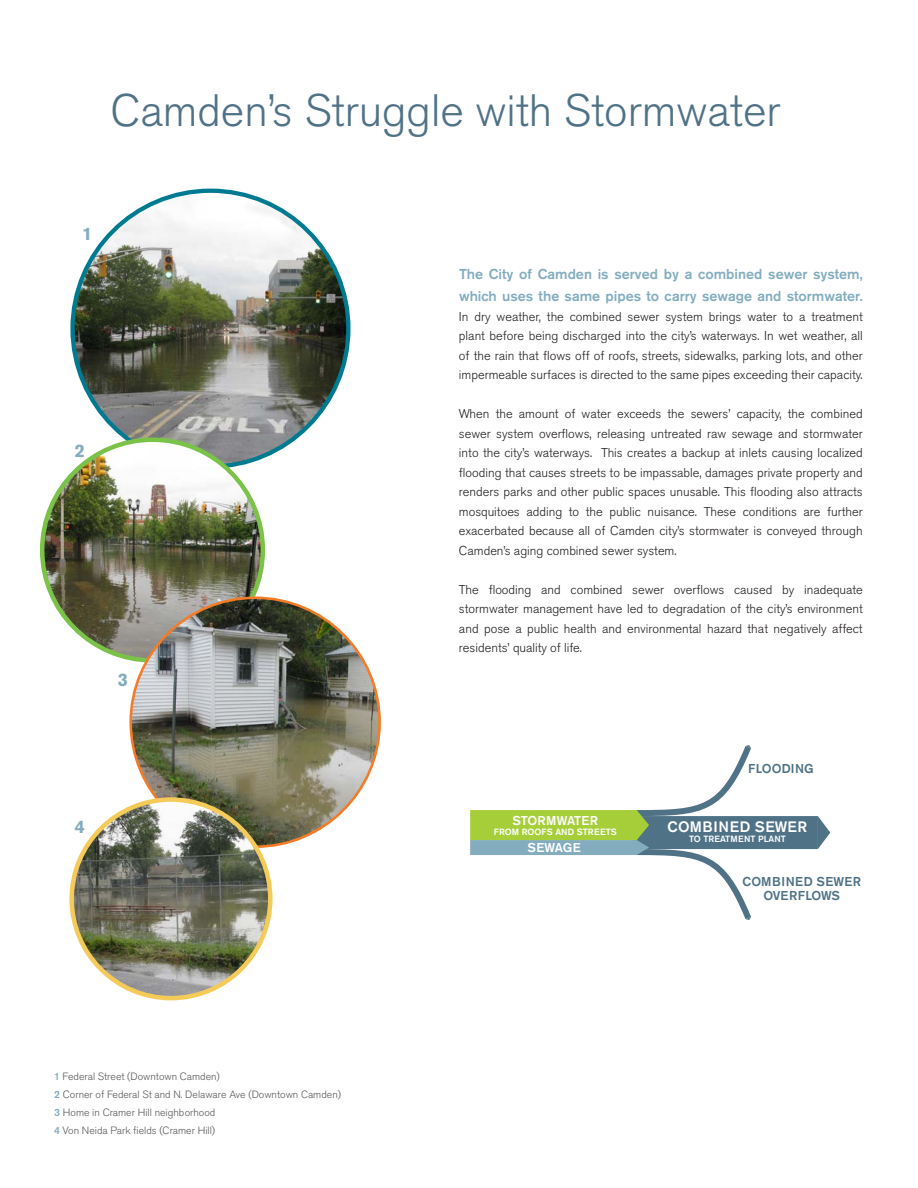
<style>
.page{position:relative;width:918px;height:1188px;background:#fff}
.page>*{position:absolute;margin:0;border:0;box-sizing:border-box;transform-origin:0 0}
.t1{font:300 45px "Akzidenz Grotesk BE";color:#507287}
.Body_Text{font:700 18px "Akzidenz Grotesk BE";color:#83adbf}
.Body_Text-2{font:500 15px "Akzidenz Grotesk BE";letter-spacing:.04em;color:#fff}
.Body_Text-3{font:500 14.25px/22.5px "Akzidenz Grotesk BE";color:#83adbf}
.Body_Text-4{font:300 12.75px/19.5px "Akzidenz Grotesk BE";color:#231f20;text-align:justify}
.Body_Text-5{font:500 12.75px "Akzidenz Grotesk BE";color:#507287}
.Body_Text-6{font:500 12.75px "Akzidenz Grotesk BE";color:#fff}
.Body_Text-7{font:500 12.75px "Akzidenz Grotesk BE";letter-spacing:.04em;color:#507287}
.Body_Text-8{font:300 10.5px "Akzidenz Grotesk BE";color:#57585a}
.Body_Text-9{font:500 9px "Akzidenz Grotesk BE";color:#fff}
.s1{font-weight:500;color:#83adbf}
</style>
<div class="page">
<div style="left:633px;top:816px;width:185px;height:33px;background:#507287"></div>
<div style="left:470px;top:840px;width:167px;height:15px;background:#83adbf"></div>
<div style="left:470px;top:810px;width:167px;height:30px;background:#a6ce39"></div>
<svg style="left:818px;top:816px;width:12px;height:33px"></svg>
<svg style="left:631px;top:745px;width:125px;height:175px"></svg>
<img style="left:74px;top:193px;width:273px;height:266px">
<img style="left:42px;top:441px;width:221px;height:219px">
<img style="left:131px;top:598px;width:249px;height:249px;border-radius:124px">
<img style="left:72px;top:800px;width:198px;height:198px;border-radius:99px">
<div style="left:69px;top:797px;width:204px;height:203px;border:4px solid #f4ca59;border-radius:50%"></div>
<p class="t1" style="left:110px;top:85px;width:672px">Camden’s Struggle with Stormwater</p>
<p class="Body_Text" style="left:82px;top:224px;width:12px">1</p>
<p class="Body_Text" style="left:75px;top:441px;width:12px">2</p>
<p class="Body_Text" style="left:118px;top:670px;width:12px">3</p>
<p class="Body_Text" style="left:75px;top:816px;width:12px">4</p>
<p class="Body_Text-3" style="left:459px;top:262px;width:405px">The City of Camden is served by a combined sewer system, which uses the same pipes to carry sewage and stormwater.</p>
<p class="Body_Text-4" style="left:459px;top:307px;width:405px">In dry weather, the combined sewer system brings water to a treatment plant before being discharged into the city’s waterways. In wet weather, all of the rain that flows off of roofs, streets, sidewalks, parking lots, and other impermeable surfaces is directed to the same pipes exceeding their capacity.</p>
<p class="Body_Text-4" style="left:459px;top:404px;width:405px">When the amount of water exceeds the sewers’ capacity, the combined sewer system overflows, releasing untreated raw sewage and stormwater into the city’s waterways. This creates a backup at inlets causing localized flooding that causes streets to be impassable, damages private property and renders parks and other public spaces unusable. This flooding also attracts mosquitoes adding to the public nuisance. These conditions are further exacerbated because all of Camden city’s stormwater is conveyed through Camden’s aging combined sewer system.</p>
<p class="Body_Text-4" style="left:459px;top:580px;width:405px">The flooding and combined sewer overflows caused by inadequate stormwater management have led to degradation of the city’s environment and pose a public health and environmental hazard that negatively affect residents’ quality of life.</p>
<p class="Body_Text-6" style="left:512px;top:813px;width:87px">STORMWATER</p>
<p class="Body_Text-9" style="left:494px;top:827px;width:125px">FROM ROOFS AND STREETS</p>
<p class="Body_Text-6" style="left:527px;top:840px;width:55px">SEWAGE</p>
<p class="Body_Text-5" style="left:748px;top:761px;width:67px">FLOODING</p>
<p class="Body_Text-2" style="left:668px;top:817px;width:141px">COMBINED SEWER</p>
<p class="Body_Text-9" style="left:689px;top:833px;width:98px">TO TREATMENT PLANT</p>
<p class="Body_Text-7" style="left:742px;top:874px;width:120px">COMBINED SEWER</p>
<p class="Body_Text-5" style="left:763px;top:888px;width:78px">OVERFLOWS</p>
<p class="Body_Text-8" style="left:54px;top:1070px;width:167px"><span class="s1">1</span> Federal Street (Downtown Camden)</p>
<p class="Body_Text-8" style="left:54px;top:1088px;width:289px"><span class="s1">2</span> Corner of Federal St and N. Delaware Ave (Downtown Camden)</p>
<p class="Body_Text-8" style="left:54px;top:1106px;width:163px"><span class="s1">3</span> Home in Cramer Hill neighborhood</p>
<p class="Body_Text-8" style="left:54px;top:1124px;width:163px"><span class="s1">4</span> Von Neida Park fields (Cramer Hill)</p>
</div>
